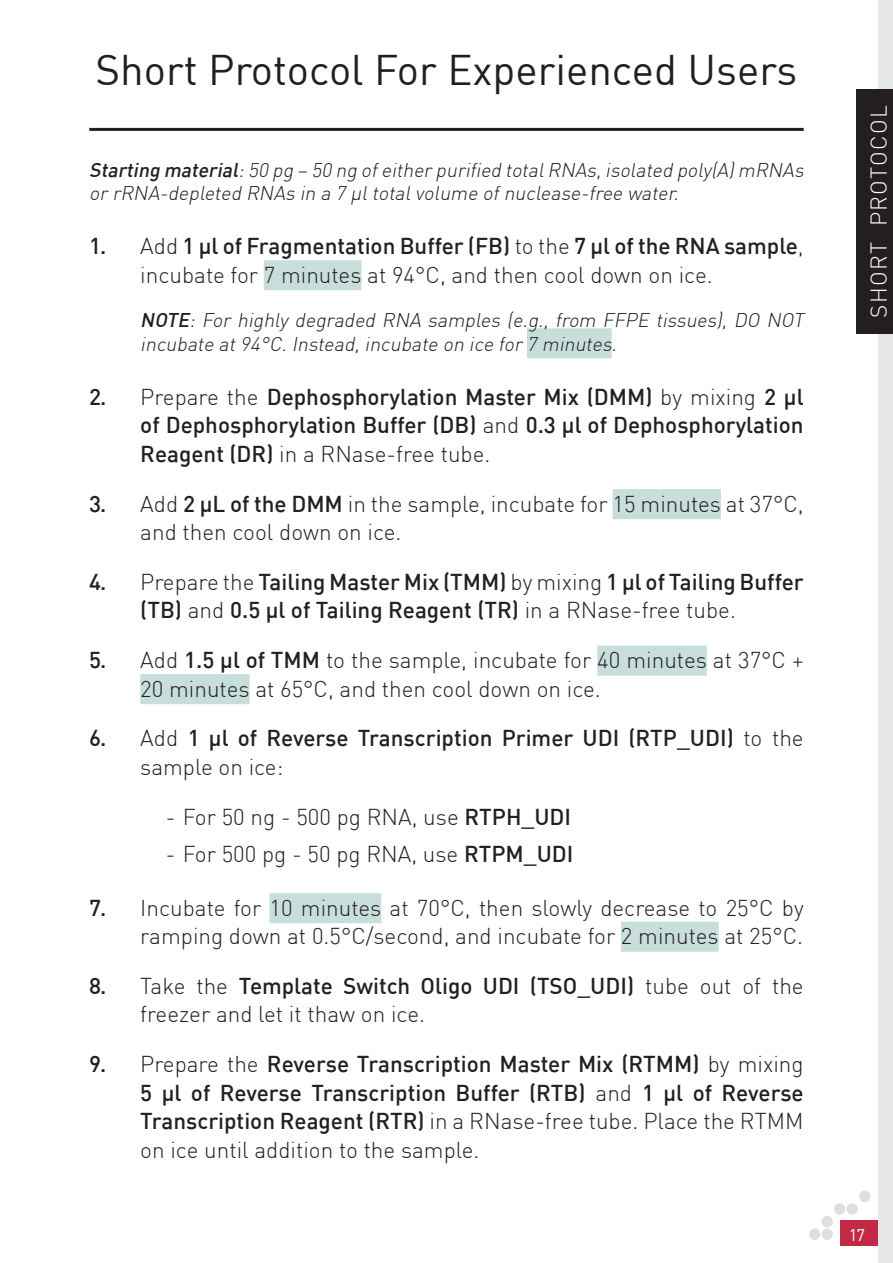
<style>
.page{position:relative;width:893px;height:1263px;background:#fff}
.page>*{position:absolute;margin:0;border:0;box-sizing:border-box;transform-origin:0 0}
.STEP_-_SousTitre_san{font:42px "DIN";color:#231f20}
.t1{font:300 22.5px/28.5px "DIN";color:#231f20}
.t2{font:500 22.5px/28.5px "DIN";color:#231f20;text-align:justify}
.t3{font:300 22.5px "DIN";letter-spacing:.06em;color:#fff}
.Body_-_Note{font:italic 300 19.5px/23.4px "DIN";color:#231f20}
.t4{font:16.5px "DIN";color:#fff}
.s1{font-weight:500}
.s2{font-weight:300}
</style>
<div class="page">
<div style="left:840px;top:1220px;width:53px;height:26px;background:#c32845"></div>
<div style="left:878px;top:0;width:15px;height:1263px;background:#e6e7e9"></div>
<div style="left:821px;top:1228px;width:12px;height:12px;background:#dfdfdf;border-radius:50%"></div>
<div style="left:809px;top:1228px;width:11px;height:12px;background:#dfdfdf;border-radius:50%"></div>
<div style="left:821px;top:1216px;width:12px;height:11px;background:#dfdfdf;border-radius:50%"></div>
<div style="left:834px;top:1203px;width:11px;height:12px;background:#dfdfdf;border-radius:50%"></div>
<div style="left:847px;top:1203px;width:11px;height:12px;background:#dfdfdf;border-radius:50%"></div>
<div style="left:859px;top:1191px;width:11px;height:11px;background:#dfdfdf;border-radius:50%"></div>
<div style="left:856px;top:89px;width:37px;height:245px;background:#231f20"></div>
<hr style="left:89px;top:128px;width:715px;height:3px;background:#231f20">
<div style="left:264px;top:260px;width:97px;height:30px;background:#c7deda"></div>
<div style="left:527px;top:328px;width:85px;height:30px;background:#c7deda"></div>
<div style="left:612px;top:489px;width:109px;height:30px;background:#c7deda"></div>
<div style="left:597px;top:646px;width:110px;height:30px;background:#c7deda"></div>
<div style="left:140px;top:674px;width:110px;height:30px;background:#c7deda"></div>
<div style="left:269px;top:893px;width:112px;height:30px;background:#c7deda"></div>
<div style="left:621px;top:922px;width:98px;height:30px;background:#c7deda"></div>
<p class="STEP_-_SousTitre_san" style="left:96px;top:44px;width:703px">Short Protocol For Experienced Users</p>
<p class="Body_-_Note" style="left:89px;top:158px;width:720px"><span class="s1">Starting material</span>:50 pg – 50 ng ofeither purified totalRNAs,isolated poly(A)mRNAs or rRNA-depleted RNAs in a 7 μ ltotalvolume ofnuclease-free water.</p>
<p class="t1" style="left:140px;top:232px;width:665px;text-indent:-51px"><span class="s1">1.</span> Add <span class="s1">1 µl of Fragmentation Buffer (FB)</span> to the <span class="s1">7 µl of the RNA sample</span>, incubate for 7 minutes at 94°C, and then cool down on ice.</p>
<p class="Body_-_Note" style="left:140px;top:308px;width:669px"><span class="s1">NOTE</span>: For highly degraded RNA samples (e.g., from FFPE tissues), DO NOT incubate at94°C.Instead,incubate on ice for 7 minutes.</p>
<p class="t2" style="left:140px;top:382px;width:665px;text-indent:-51px">2. <span class="s2">Prepare the</span> Dephosphorylation Master Mix (DMM) <span class="s2">by mixing</span> 2 µl of Dephosphorylation Buffer (DB) <span class="s2">and</span> 0.3 µl of Dephosphorylation Reagent (DR) <span class="s2">in a RNase-free tube.</span></p>
<p class="t1" style="left:140px;top:489px;width:665px;text-indent:-51px"><span class="s1">3.</span> Add <span class="s1">2 µL of the DMM</span> in the sample, incubate for 15 minutes at 37°C, and then cool down on ice.</p>
<p class="t2" style="left:140px;top:567px;width:665px;text-indent:-51px">4. <span class="s2">Prepare the</span> Tailing Master Mix (TMM) <span class="s2">by mixing</span> 1 µl of Tailing Buffer (TB) <span class="s2">and</span> 0.5 µl of Tailing Reagent (TR) <span class="s2">in a RNase-free tube.</span></p>
<p class="t1" style="left:140px;top:645px;width:665px;text-indent:-51px"><span class="s1">5.</span> Add <span class="s1">1.5 µl of TMM</span> to the sample, incubate for 40 minutes at 37°C +<br>20 minutes at 65°C, and then cool down on ice.</p>
<p class="t2" style="left:140px;top:723px;width:665px;text-indent:-51px">6. <span class="s2">Add</span> 1 µl of Reverse Transcription Primer UDI (RTP_UDI) <span class="s2">to the sample on ice:</span></p>
<p class="t1" style="left:166px;top:802px;width:407px">- For 50 ng - 500 pg RNA, use <span class="s1">RTPH_UDI</span></p>
<p class="t1" style="left:166px;top:839px;width:409px">- For 500 pg - 50 pg RNA, use <span class="s1">RTPM_UDI</span></p>
<p class="t1" style="left:89px;top:893px;width:716px;text-align:right"><span class="s1">7.</span> Incubate for 10 minutes at 70°C, then slowly decrease to 25°C by ramping down at 0.5°C/second, and incubate for 2 minutes at 25°C.</p>
<p class="t1" style="left:140px;top:971px;width:665px;text-indent:-51px"><span class="s1">8.</span> Take the <span class="s1">Template Switch Oligo UDI (TSO_UDI)</span> tube out of the freezer and let it thaw on ice.</p>
<p class="t2" style="left:140px;top:1049px;width:665px;text-indent:-51px">9. <span class="s2">Prepare the</span> Reverse Transcription Master Mix (RTMM) <span class="s2">by mixing </span>5 µl of Reverse Transcription Buffer (RTB) <span class="s2">and</span> 1 µl of Reverse Transcription Reagent (RTR) <span class="s2">in a RNase-free tube. Place the RTMM on ice until addition to the sample.</span></p>
<p class="t3" style="left:865px;top:318px;width:214px;rotate:-90deg">SHORT PROTOCOL</p>
<p class="t4" style="left:849px;top:1225px;width:18px">17</p>
</div>
